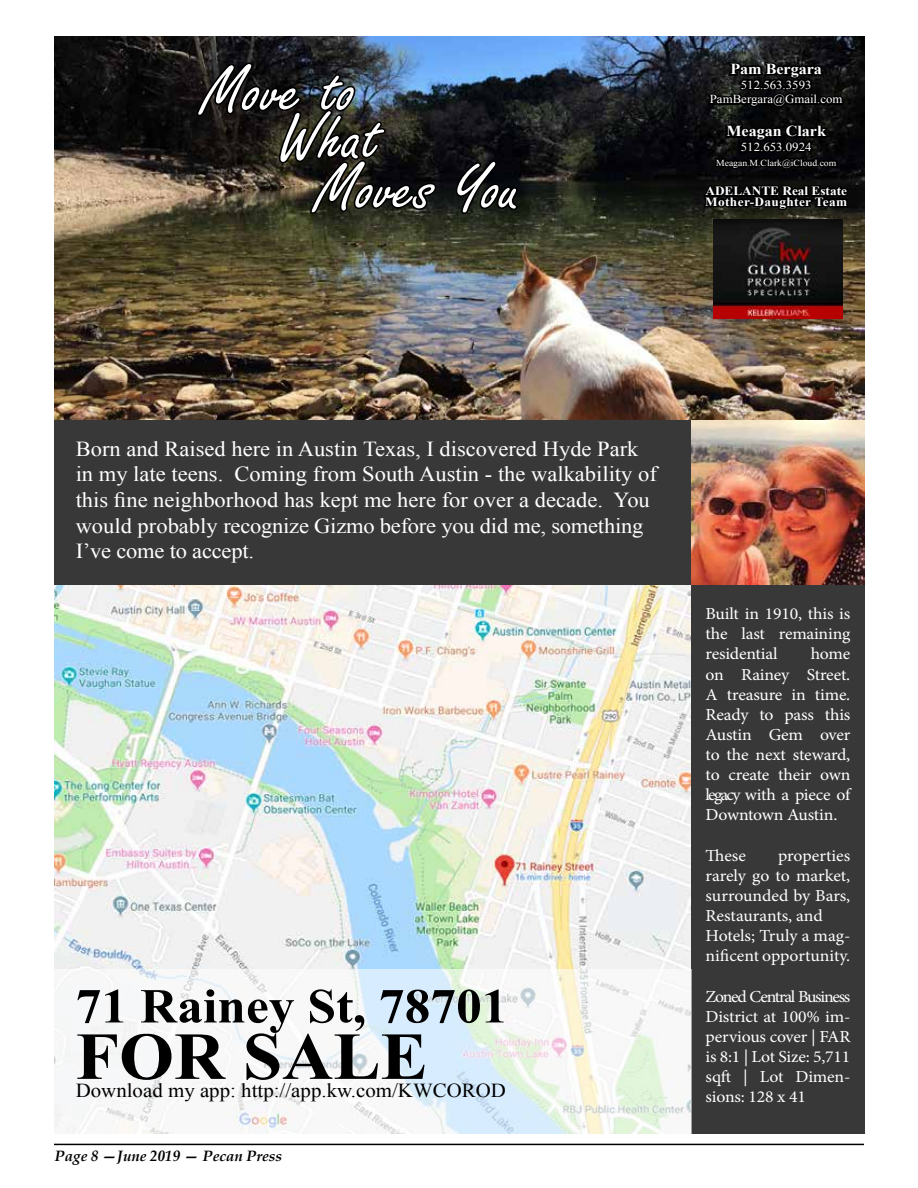
<style>
.page{position:relative;width:918px;height:1188px;background:#fff}
.page>*{position:absolute;margin:0;border:0;box-sizing:border-box;transform-origin:0 0}
.t1{font:70.2px/50.2px "Freestyle Script";color:#fff;scale:1.05 1}
.t2{font:700 67.05px "Times New Roman";color:#000;scale:1.05 1}
.t3{font:700 48.75px "Times New Roman";color:#000;scale:1.05 1}
.t4{font:21.3px/25.7px "Times New Roman";color:#fff;scale:1.05 1}
.t5{font:19.8px "Times New Roman";color:#000;scale:1.05 1}
.t6{font:16.8px/20.1px "Minion Pro";letter-spacing:-.01em;color:#fff;text-align:justify;scale:1.05 1}
.t7{font:700 15.3px "Times New Roman";color:#fff;scale:1.05 1}
.t8{font:italic 700 15px "Book Antiqua";color:#000}
.t9{font:700 12.6px/10.5px "Times New Roman";color:#fff;scale:1.05 1}
.t10{font:12.15px/14.7px "Times New Roman";color:#fff;text-align:center;scale:1.05 1}
.t11{font:9.15px "Times New Roman";color:#fff;scale:1.05 1}
</style>
<div class="page">
<hr style="left:54px;top:1144px;width:810px;height:1px;background:#000">
<img style="left:54px;top:585px;width:637px;height:384px">
<img style="left:54px;top:36px;width:811px;height:384px">
<img style="left:195px;top:50px;width:244px;height:165px">
<svg style="left:454px;top:158px;width:66px;height:57px;background:#0a0b0c"></svg>
<svg style="left:702px;top:60px;width:149px;height:175px;background:#0c0c0b"></svg>
<div style="left:54px;top:420px;width:637px;height:165px;background:#383839"></div>
<img style="left:691px;top:420px;width:174px;height:165px">
<img style="left:713px;top:220px;width:130px;height:98px">
<div style="left:691px;top:585px;width:174px;height:549px;background:#383839"></div>
<svg style="left:54px;top:969px;width:637px;height:165px"></svg>
<h1 class="t1" style="left:202px;top:69px;width:148px">Move to</h1>
<h1 class="t1" style="left:316px;top:116px;width:196px;text-indent:-37px">What<br>Moves You</h1>
<p class="t7" style="left:730px;top:58px;width:89px">Pam Bergara</p>
<p class="t10" style="left:710px;top:77px;width:128px">512.563.3593<br>PamBergara@Gmail.com</p>
<p class="t7" style="left:726px;top:120px;width:96px">Meagan Clark</p>
<p class="t10" style="left:741px;top:139px;width:69px">512.653.0924</p>
<p class="t11" style="left:716px;top:156px;width:116px">Meagan.M.Clark@iCloud.com</p>
<p class="t9" style="left:705px;top:185px;width:137px">ADELANTE Real Estate<br>Mother-Daughter Team</p>
<p class="t4" style="left:76px;top:435px;width:555px">Born and Raised here in Austin Texas, I discovered Hyde Park in my late teens. Coming from South Austin - the walkability of this fine neighborhood has kept me here for over a decade. You would probably recognize Gizmo before you did me, something I’ve come to accept.</p>
<h3 class="t3" style="left:76px;top:971px;width:413px">71 Rainey St, 78701</h3>
<h2 class="t2" style="left:76px;top:1008px;width:337px">FOR SALE</h2>
<p class="t5" style="left:76px;top:1077px;width:411px">Download my app: http://app.kw.com/KWCOROD</p>
<p class="t8" style="left:55px;top:1147px;width:229px">Page 8 —June 2019 — Pecan Press</p>
<p class="t6" style="left:706px;top:604px;width:139px">Built in 1910, this is the last remaining residential</p>
<p class="t6" style="left:706px;top:644px;width:139px;text-indent:105px">home on Rainey Street.<br>A treasure in time.<br>Ready to pass this Austin Gem over to the next steward, to create their own legacy with a piece of Downtown Austin.</p>
<p class="t6" style="left:706px;top:845px;width:40px">These</p>
<p class="t6" style="left:706px;top:845px;width:139px;text-align:left;text-indent:73px">properties rarely go to market, surrounded by Bars,<br>Restaurants, and<br>Hotels; Truly a mag&shy;nificent opportunity.</p>
<p class="t6" style="left:706px;top:986px;width:139px">Zoned Central Business District at 100% im&shy;pervious cover | FAR is 8:1 | Lot Size: 5,711 sqft | Lot Dimen&shy;sions: 128 x 41</p>
</div>
